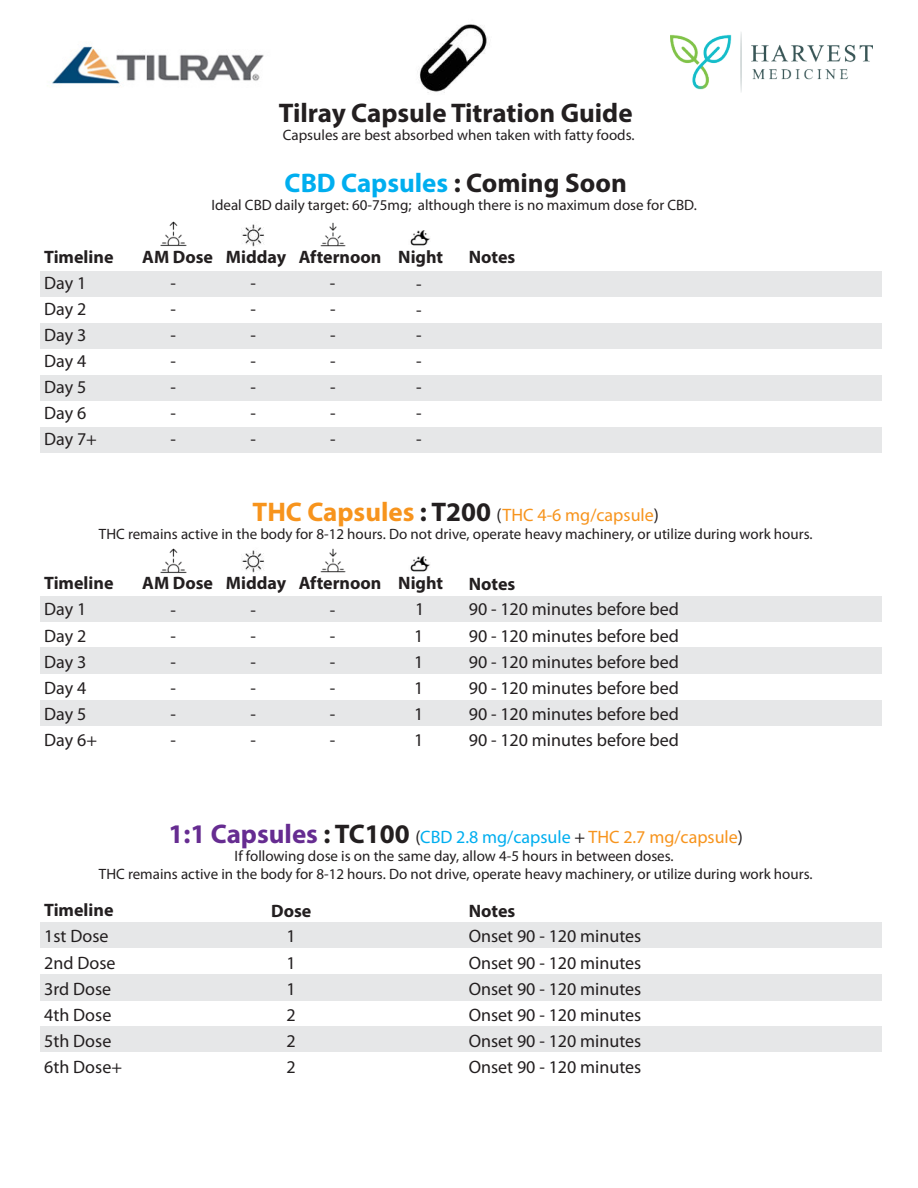
<style>
.page{position:relative;width:918px;height:1188px;background:#fff}
.page>*{position:absolute;margin:0;border:0;box-sizing:border-box;transform-origin:0 0}
.t1{font:700 27px "Myriad Pro";color:#231f20}
.t2{font:700 27px "Myriad Pro";color:#00aeef}
.t3{font:18px/26px "Myriad Pro";color:#231f20;text-align:justify}
.t4{font:700 18px "Myriad Pro";color:#231f20}
.t5{font:18px "Myriad Pro";color:#00aeef}
.t6{font:18px "Myriad Pro";color:#f7941d}
.t7{font:15px/18px "Myriad Pro";color:#231f20;text-align:center}
.s1{color:#231f20}
.s2{font-weight:700;font-size:27px}
.s3{font-weight:700;font-size:27px;color:#231f20}
.s4{font-weight:700;font-size:27px;color:#662c91}
.s5{color:#f7941d}
</style>
<div class="page">
<div style="left:40px;top:922px;width:841px;height:26px;background:#e6e7e8"></div>
<div style="left:40px;top:974px;width:841px;height:26px;background:#e6e7e8"></div>
<div style="left:40px;top:1026px;width:841px;height:26px;background:#e6e7e8"></div>
<div style="left:40px;top:596px;width:841px;height:26px;background:#e6e7e8"></div>
<div style="left:40px;top:648px;width:841px;height:26px;background:#e6e7e8"></div>
<div style="left:40px;top:700px;width:841px;height:26px;background:#e6e7e8"></div>
<img style="left:160px;top:548px;width:27px;height:25px">
<img style="left:320px;top:548px;width:26px;height:25px">
<img style="left:242px;top:550px;width:22px;height:23px">
<img style="left:410px;top:556px;width:20px;height:16px">
<div style="left:40px;top:271px;width:841px;height:26px;background:#e6e7e8"></div>
<div style="left:40px;top:375px;width:841px;height:26px;background:#e6e7e8"></div>
<div style="left:40px;top:323px;width:841px;height:26px;background:#e6e7e8"></div>
<div style="left:40px;top:427px;width:841px;height:26px;background:#e6e7e8"></div>
<img style="left:160px;top:221px;width:27px;height:25px">
<img style="left:320px;top:222px;width:26px;height:25px">
<img style="left:242px;top:224px;width:22px;height:23px">
<img style="left:410px;top:230px;width:20px;height:16px">
<img style="left:670px;top:32px;width:202px;height:60px">
<img style="left:47px;top:46px;width:217px;height:41px">
<img style="left:417px;top:24px;width:71px;height:69px">
<h1 class="t1" style="left:279px;top:103px;width:355px">Tilray Capsule Titration Guide</h1>
<p class="t7" style="left:283px;top:127px;width:353px">Capsules are best absorbed when taken with fatty foods.</p>
<h1 class="t2" style="left:285px;top:172px;width:344px">CBD Capsules <span class="s1">: Coming Soon</span></h1>
<p class="t7" style="left:211px;top:197px;width:487px">Ideal CBD daily target: 60-75mg; although there is no maximum dose for CBD.</p>
<p class="t4" style="left:44px;top:250px;width:71px">Timeline</p>
<p class="t4" style="left:142px;top:250px;width:302px">AM Dose Midday Afternoon Night</p>
<p class="t4" style="left:469px;top:250px;width:48px">Notes</p>
<p class="t3" style="left:44px;top:272px;width:44px">Day 1</p>
<p class="t3" style="left:171px;top:272px;width:7px">-</p>
<p class="t3" style="left:250px;top:272px;width:7px">-</p>
<p class="t3" style="left:330px;top:272px;width:7px">-</p>
<p class="t3" style="left:416px;top:272px;width:7px">- - - - - - -</p>
<p class="t3" style="left:44px;top:298px;width:54px;text-align:left">Day 2<br>Day 3<br>Day 4<br>Day 5<br>Day 6<br>Day 7+</p>
<p class="t3" style="left:171px;top:298px;width:7px">-</p>
<p class="t3" style="left:250px;top:298px;width:7px">-</p>
<p class="t3" style="left:330px;top:298px;width:7px">-</p>
<p class="t3" style="left:171px;top:324px;width:7px">-</p>
<p class="t3" style="left:250px;top:324px;width:7px">-</p>
<p class="t3" style="left:330px;top:324px;width:7px">-</p>
<p class="t3" style="left:171px;top:350px;width:7px">-</p>
<p class="t3" style="left:250px;top:350px;width:7px">-</p>
<p class="t3" style="left:330px;top:350px;width:7px">-</p>
<p class="t3" style="left:171px;top:376px;width:7px">-</p>
<p class="t3" style="left:250px;top:376px;width:7px">-</p>
<p class="t3" style="left:330px;top:376px;width:7px">-</p>
<p class="t3" style="left:171px;top:402px;width:7px">-</p>
<p class="t3" style="left:250px;top:402px;width:7px">-</p>
<p class="t3" style="left:330px;top:402px;width:7px">-</p>
<p class="t3" style="left:171px;top:428px;width:7px">-</p>
<p class="t3" style="left:250px;top:428px;width:7px">-</p>
<p class="t3" style="left:330px;top:428px;width:7px">-</p>
<p class="t6" style="left:253px;top:508px;width:408px"><span class="s2">THC Capsules</span> <span class="s3">: T200</span> <span class="s1">(</span>THC 4-6 mg/capsule<span class="s1">)</span></p>
<p class="t7" style="left:99px;top:526px;width:715px">THC remains active in the body for 8-12 hours. Do not drive, operate heavy machinery, or utilize during work hours.</p>
<p class="t4" style="left:44px;top:576px;width:71px">Timeline</p>
<p class="t4" style="left:142px;top:576px;width:302px">AM Dose Midday Afternoon Night</p>
<p class="t4" style="left:469px;top:577px;width:48px">Notes</p>
<p class="t3" style="left:44px;top:598px;width:44px">Day 1</p>
<p class="t3" style="left:415px;top:598px;width:11px">1</p>
<p class="t3" style="left:469px;top:598px;width:212px">90 - 120 minutes before bed 90 - 120 minutes before bed 90 - 120 minutes before bed 90 - 120 minutes before bed 90 - 120 minutes before bed 90 - 120 minutes before bed</p>
<p class="t3" style="left:170px;top:598px;width:7px">-</p>
<p class="t3" style="left:250px;top:598px;width:7px">-</p>
<p class="t3" style="left:330px;top:598px;width:7px">-</p>
<p class="t3" style="left:170px;top:625px;width:7px">-</p>
<p class="t3" style="left:250px;top:625px;width:7px">-</p>
<p class="t3" style="left:330px;top:625px;width:7px">-</p>
<p class="t3" style="left:170px;top:651px;width:7px">-</p>
<p class="t3" style="left:250px;top:651px;width:7px">-</p>
<p class="t3" style="left:330px;top:651px;width:7px">-</p>
<p class="t3" style="left:170px;top:676px;width:7px">-</p>
<p class="t3" style="left:250px;top:676px;width:7px">-</p>
<p class="t3" style="left:330px;top:676px;width:7px">-</p>
<p class="t3" style="left:170px;top:702px;width:7px">-</p>
<p class="t3" style="left:250px;top:702px;width:7px">-</p>
<p class="t3" style="left:330px;top:702px;width:7px">-</p>
<p class="t3" style="left:170px;top:728px;width:7px">-</p>
<p class="t3" style="left:250px;top:728px;width:7px">-</p>
<p class="t3" style="left:330px;top:728px;width:7px">-</p>
<p class="t3" style="left:44px;top:624px;width:54px;text-align:left">Day 2<br>Day 3<br>Day 4<br>Day 5<br>Day 6+</p>
<p class="t3" style="left:414px;top:625px;width:11px">1<br>1<br>1<br>1<br>1</p>
<p class="t5" style="left:168px;top:830px;width:576px"><span class="s4">1:1 Capsules</span> <span class="s3">: TC100</span> <span class="s1">(</span>CBD 2.8 mg/capsule <span class="s1">+</span> <span class="s5">THC 2.7 mg/capsule</span><span class="s1">)</span></p>
<p class="t7" style="left:99px;top:849px;width:715px">If following dose is on the same day, allow 4-5 hours in between doses.<br>THC remains active in the body for 8-12 hours. Do not drive, operate heavy machinery, or utilize during work hours.</p>
<p class="t4" style="left:44px;top:903px;width:71px">Timeline</p>
<p class="t4" style="left:271px;top:904px;width:42px">Dose</p>
<p class="t4" style="left:469px;top:904px;width:48px">Notes</p>
<p class="t3" style="left:44px;top:925px;width:66px">1st Dose</p>
<p class="t3" style="left:469px;top:925px;width:174px">Onset 90 - 120 minutes Onset 90 - 120 minutes Onset 90 - 120 minutes Onset 90 - 120 minutes Onset 90 - 120 minutes Onset 90 - 120 minutes</p>
<p class="t3" style="left:287px;top:925px;width:11px">1<br>1<br>1<br>2<br>2<br>2</p>
<p class="t3" style="left:44px;top:951px;width:79px;text-align:left">2nd Dose<br>3rd Dose<br>4th Dose<br>5th Dose<br>6th Dose+</p>
</div>
